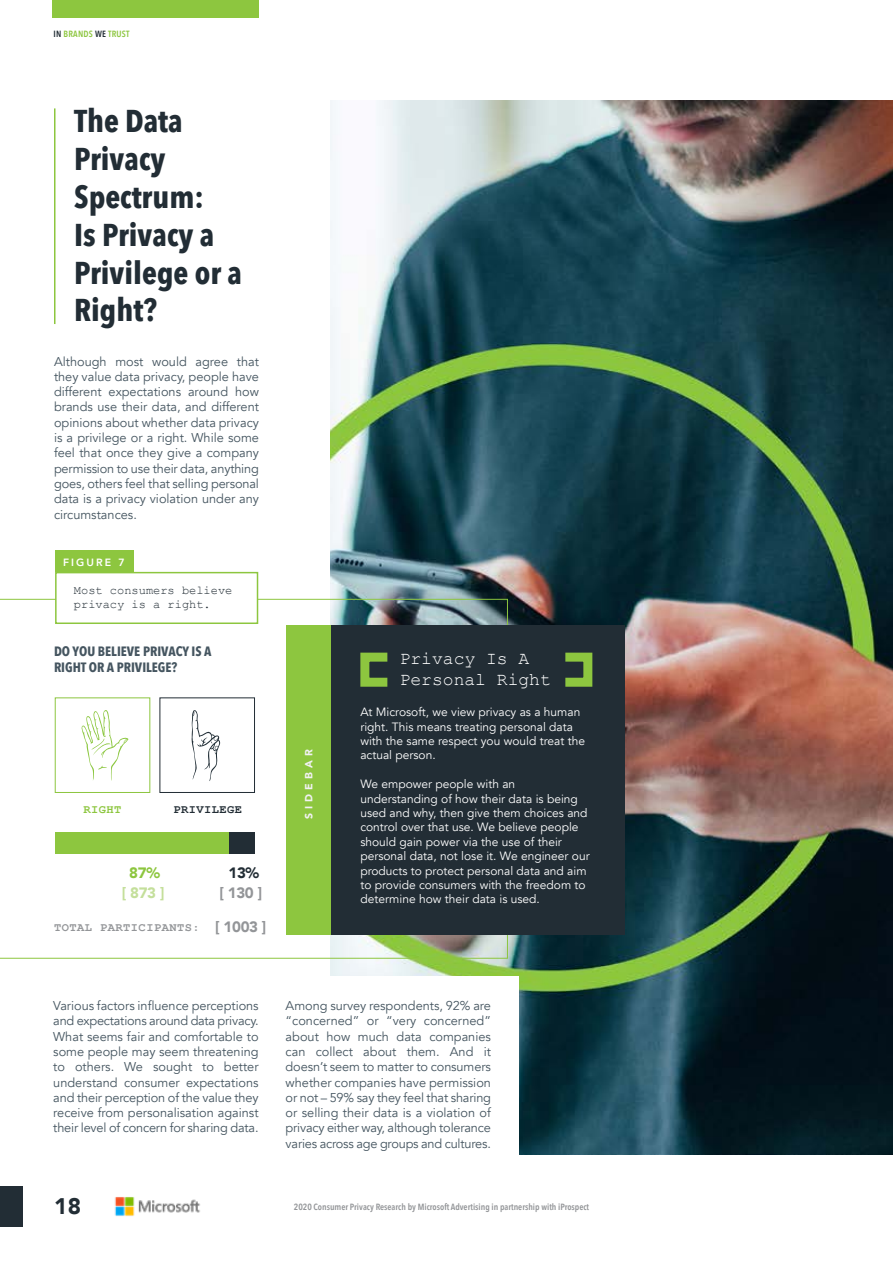
<style>
.page{position:relative;width:893px;height:1263px;background:#fff}
.page>*{position:absolute;margin:0;border:0;box-sizing:border-box;transform-origin:0 0}
.t1{font:700 31.5px/37.8px "Avenir Next Condensed";color:#222d35}
.t2{font:900 22.5px "Avenir";color:#222d35}
.t3{font:18px/21.6px "Courier New";color:#fff}
.t4{font:900 15px "Avenir";color:#c4df9b}
.t5{font:900 15px "Avenir";color:#939598}
.t6{font:900 15px "Avenir";color:#8dc63f}
.t7{font:900 15px "Avenir";color:#222d35}
.t8{font:700 13.5px/16.2px "Avenir Next Condensed";color:#455560}
.t9{font:12.75px/15.3px "Avenir";letter-spacing:-.015em;color:#455560;text-align:justify}
.t10{font:12px/14.4px "Avenir";color:#fff}
.t11{font:12px/14.4px "Courier New";color:#222d35}
.t12{font:700 12px "Courier New";letter-spacing:.04em;color:#939598}
.t13{font:700 12px "Courier New";letter-spacing:.04em;color:#222d35}
.t14{font:700 12px "Courier New";letter-spacing:.04em;color:#8dc63f}
.t15{font:900 10.5px "Avenir";letter-spacing:.4em;color:#f1f1f2}
.t16{font:800 10.5px "Avenir";letter-spacing:.2em;color:#fff}
.t17{font:600 9px "Avenir Next Condensed";color:#939598}
.t18{font:600 9px "Avenir Next Condensed";letter-spacing:.025em;color:#8dc63f}
.s1{color:#222d35}
.s2{font-family:"Avenir";font-weight:900;font-size:15px}
</style>
<div class="page">
<img style="left:115px;top:1197px;width:85px;height:19px">
<div style="left:0;top:1186px;width:22px;height:40px;background:#222d35"></div>
<div style="left:52px;top:0;width:206px;height:18px;background:#8dc63f"></div>
<img style="left:330px;top:101px;width:563px;height:1054px">
<div style="left:205px;top:976px;width:314px;height:179px;background:#fff"></div>
<svg style="left:0;top:599px;width:508px;height:360px"></svg>
<div style="left:331px;top:625px;width:294px;height:310px;background:#222d35"></div>
<hr style="left:54px;top:108px;width:2px;height:216px;background:#8dc63f">
<div style="left:286px;top:625px;width:45px;height:310px;background:#8dc63f"></div>
<div style="left:360px;top:653px;width:32px;height:34px;border:9px solid #8dc63f"></div>
<div style="left:561px;top:653px;width:31px;height:34px;border:9px solid #8dc63f"></div>
<div style="left:55px;top:572px;width:203px;height:52px;background:#fff;border:2px solid #8dc63f"></div>
<div style="left:55px;top:550px;width:79px;height:22px;background:#8dc63f"></div>
<svg style="left:80px;top:709px;width:48px;height:72px"></svg>
<svg style="left:192px;top:710px;width:28px;height:71px"></svg>
<div style="left:55px;top:832px;width:177px;height:21px;background:#8dc63f"></div>
<div style="left:229px;top:832px;width:26px;height:21px;background:#222d35"></div>
<p class="t18" style="left:53px;top:26px;width:78px"><span class="s1">IN</span> BRANDS <span class="s1">WE</span> TRUST</p>
<h1 class="t1" style="left:74px;top:102px;width:169px">The Data<br>Privacy<br>Spectrum:<br>Is Privacy a<br>Privilege or a<br>Right?</h1>
<p class="t9" style="left:54px;top:354px;width:207px">Although most would agree that they value data privacy, people have different expectations around how brands use their data, and different opinions about whether data privacy is a privilege or a right. While some feel that once they give a company permission to use their data, anything goes, others feel that selling personal data is a privacy violation under any circumstances.</p>
<p class="t16" style="left:63px;top:554px;width:63px">FIGURE 7</p>
<p class="t11" style="left:74px;top:582px;width:160px">Most consumers believe privacy is a right.</p>
<p class="t8" style="left:54px;top:643px;width:159px">DO YOU BELIEVE PRIVACY IS A<br>RIGHT OR A PRIVILEGE?</p>
<p class="t14" style="left:83px;top:802px;width:39px">RIGHT</p>
<p class="t13" style="left:173px;top:802px;width:70px">PRIVILEGE</p>
<p class="t6" style="left:129px;top:860px;width:32px">87%</p>
<p class="t7" style="left:228px;top:860px;width:32px">13%</p>
<p class="t4" style="left:122px;top:880px;width:44px">[ 873 ]</p>
<p class="t5" style="left:219px;top:880px;width:44px">[ 130 ]</p>
<p class="t12" style="left:54px;top:919px;width:214px">TOTAL PARTICIPANTS: <span class="s2">[ 1003 ]</span></p>
<p class="t15" style="left:300px;top:819px;width:72px;rotate:-90deg">SIDEBAR</p>
<h3 class="t3" style="left:400px;top:647px;width:153px">Privacy Is A<br>Personal Right</h3>
<p class="t10" style="left:360px;top:705px;width:226px">At Microsoft, we view privacy as a human right. This means treating personal data with the same respect you would treat the actual person.</p>
<p class="t10" style="left:360px;top:777px;width:231px">We empower people with an understanding of how their data is being used and why, then give them choices and control over that use. We believe people should gain power via the use of their personal data, not lose it. We engineer our products to protect personal data and aim to provide consumers with the freedom to determine how their data is used.</p>
<p class="t9" style="left:53px;top:998px;width:207px">Various factors influence perceptions and expectations around data privacy.<br>What seems fair and comfortable to some people may seem threatening to others. We sought to better understand consumer expectations and their perception of the value they receive from personalisation against their level of concern for sharing data.</p>
<p class="t9" style="left:286px;top:998px;width:207px">Among survey respondents, 92% are “concerned” or “very concerned” about how much data companies can collect about them. And it doesn’t seem to matter to consumers whether companies have permission or not – 59% say they feel that sharing or selling their data is a violation of privacy either way, although tolerance varies across age groups and cultures.</p>
<h2 class="t2" style="left:54px;top:1186px;width:29px">18</h2>
<p class="t17" style="left:294px;top:1199px;width:297px">2020 Consumer Privacy Research by Microsoft Advertising in partnership with iProspect</p>
</div>
